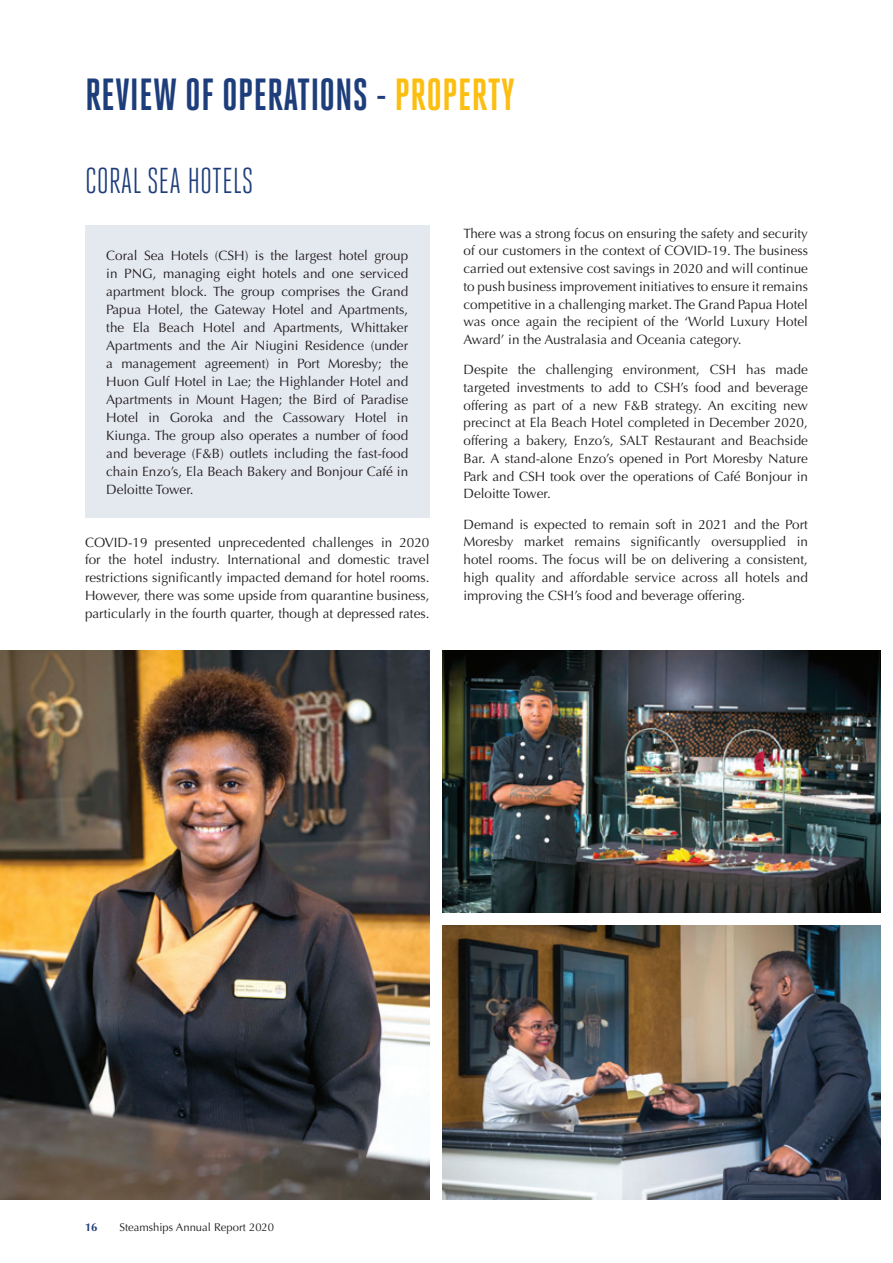
<style>
.page{position:relative;width:893px;height:1263px;background:#fff}
.page>*{position:absolute;margin:0;border:0;box-sizing:border-box;transform-origin:0 0}
.t1{font:700 45px "Heroic Condensed";color:#1d3d7b}
.t2{font:36px "Heroic Condensed";color:#1d3d7b}
.t3{font:13.5px/17.7px "Optima";color:#231f20;text-align:justify}
.t4{font:11.25px "Optima";color:#231f20}
.t5{font:700 11.25px "Optima";color:#1d3d7b}
.s1{color:#fdbe12}
</style>
<div class="page">
<div style="left:85px;top:225px;width:344px;height:293px;background:#e4e8ef"></div>
<img style="left:0;top:651px;width:429px;height:548px">
<img style="left:442px;top:651px;width:438px;height:262px">
<img style="left:442px;top:925px;width:438px;height:274px">
<h1 class="t1" style="left:85px;top:70px;width:431px">REVIEW OF OPERATIONS - <span class="s1">PROPERTY</span></h1>
<h2 class="t2" style="left:85px;top:161px;width:170px">CORAL SEA HOTELS</h2>
<p class="t3" style="left:106px;top:247px;width:303px">Coral Sea Hotels (CSH) is the largest hotel group in PNG, managing eight hotels and one serviced apartment block. The group comprises the Grand Papua Hotel, the Gateway Hotel and Apartments, the Ela Beach Hotel and Apartments, Whittaker Apartments and the Air Niugini Residence (under a management agreement) in Port Moresby; the Huon Gulf Hotel in Lae; the Highlander Hotel and Apartments in Mount Hagen; the Bird of Paradise Hotel in Goroka and the Cassowary Hotel in Kiunga. The group also operates a number of food and beverage (F&amp;B) outlets including the fast-food chain Enzo’s, Ela Beach Bakery and Bonjour Café in Deloitte Tower.</p>
<p class="t3" style="left:85px;top:533px;width:346px">COVID-19 presented unprecedented challenges in 2020 for the hotel industry. International and domestic travel restrictions significantly impacted demand for hotel rooms.<br>However, there was some upside from quarantine business, particularly in the fourth quarter, though at depressed rates.</p>
<p class="t3" style="left:463px;top:224px;width:346px">There was a strong focus on ensuring the safety and security of our customers in the context of COVID-19. The business carried out extensive cost savings in 2020 and will continue to push business improvement initiatives to ensure it remains competitive in a challenging market. The Grand Papua Hotel was once again the recipient of the ‘World Luxury Hotel Award’ in the Australasia and Oceania category.</p>
<p class="t3" style="left:463px;top:361px;width:346px">Despite the challenging environment, CSH has made targeted investments to add to CSH’s food and beverage offering as part of a new F&amp;B strategy. An exciting new precinct at Ela Beach Hotel completed in December 2020, offering a bakery, Enzo’s, SALT Restaurant and Beachside Bar. A stand-alone Enzo’s opened in Port Moresby Nature Park and CSH took over the operations of Café Bonjour in Deloitte Tower.</p>
<p class="t3" style="left:463px;top:515px;width:346px">Demand is expected to remain soft in 2021 and the Port Moresby market remains significantly oversupplied in hotel rooms. The focus will be on delivering a consistent, high quality and affordable service across all hotels and improving the CSH’s food and beverage offering.</p>
<p class="t5" style="left:85px;top:1220px;width:14px">16</p>
<p class="t4" style="left:119px;top:1220px;width:156px">Steamships Annual Report 2020</p>
</div>
